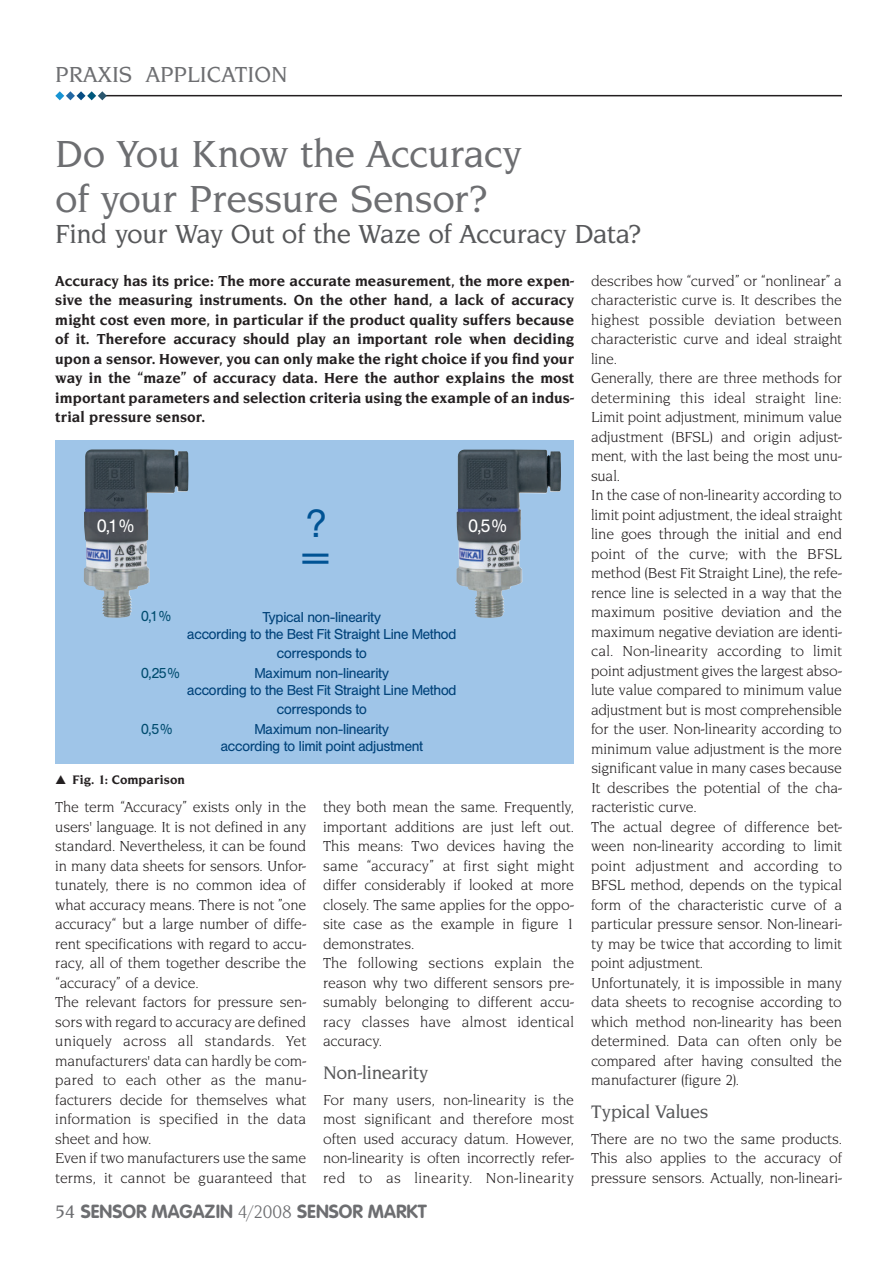
<style>
.page{position:relative;width:893px;height:1263px;background:#fff}
.page>*{position:absolute;margin:0;border:0;box-sizing:border-box;transform-origin:0 0}
.t1{font:500 39px/45px "Novarese Itc T";letter-spacing:-.01em;color:#6d6e71}
.t2{font:39px/33px "Hel Reg";color:#005394}
.t3{font:500 27px "Novarese Itc T";letter-spacing:-.015em;color:#57585a}
.t4{font:500 22.5px "Novarese Itc T";color:#6d6e71}
.t5{font:700 18.75px "VAG Rounded";color:#6d6e71}
.t6{font:500 18.75px "Novarese Itc T";letter-spacing:-.01em;color:#57585a}
.t7{font:17.7px "Hel Reg";color:#fff}
.t8{font:15px/19.5px "Novarese Itc T";letter-spacing:-.005em;color:#231f20}
.t9{font:700 15px/19.5px "Novarese Itc T";letter-spacing:.005em;color:#231f20;text-align:justify}
.t10{font:14.25px/19.6px "Hel Reg";letter-spacing:.005em;color:#004279;text-align:center}
.t11{font:14.25px "Hel Reg";color:#004c6f}
.t12{font:700 12.75px "Novarese Itc T";letter-spacing:.01em;color:#231f20}
.s1{font-family:"Novarese Itc T";font-weight:500}
.s2{font-family:"Novarese Itc T";font-weight:400;color:#6c6d70}
</style>
<div class="page">
<hr style="left:102px;top:95px;width:740px;height:1px;background:#231f20">
<svg style="left:55px;top:91px;width:52px;height:9px"></svg>
<div style="left:55px;top:440px;width:519px;height:323px;background:#9fc5e8"></div>
<img style="left:84px;top:449px;width:104px;height:169px">
<img style="left:456px;top:450px;width:105px;height:168px">
<h3 class="t4" style="left:55px;top:65px;width:234px">PRAXIS APPLICATION</h3>
<h1 class="t1" style="left:55px;top:133px;width:468px">Do You Know the Accuracy of your Pressure Sensor?</h1>
<h2 class="t3" style="left:55px;top:222px;width:588px">Find your Way Out of the Waze of Accuracy Data?</h2>
<p class="t9" style="left:55px;top:272px;width:520px">Accuracy has its price: The more accurate measurement, the more expen&shy;sive the measuring instruments. On the other hand, a lack of accuracy might cost even more, in particular if the product quality suffers because of it. Therefore accuracy should play an important role when deciding upon a sensor. However, you can only make the right choice if you find your way in the “maze” of accuracy data. Here the author explains the most important parameters and selection criteria using the example of an indus&shy;trial pressure sensor.</p>
<p class="t8" style="left:591px;top:272px;width:252px">de scribes how “curved” or “nonlinear” a characteristic curve is. It describes the highest possible deviation between characteristic curve and ideal straight line.<br>Generally, there are three methods for determining this ideal straight line:<br>Limit point adjustment, minimum value ad justment (BFSL) and origin adjust&shy;ment, with the last being the most unu&shy;sual.<br>In the case of non-linearity according to limit point adjustment, the ideal straight line goes through the initial and end point of the curve; with the BFSL method (Best Fit Straight Line), the refe&shy;rence line is selected in a way that the maximum positive deviation and the maximum negative deviation are identi&shy;cal. Non-linearity according to limit point adjustment gives the largest abso&shy;lute value compared to minimum value adjustment but is most comprehensible for the user. Non-linearity according to minimum value adjustment is the more significant value in many cases because It describes the potential of the cha&shy;racteristic curve.<br>The actual degree of difference bet&shy;ween non-linearity according to limit point adjustment and according to BFSL method, depends on the typical form of the characteristic curve of a particular pressure sensor. Non-lineari&shy;ty may be twice that according to limit point adjustment.<br>Unfortunately, it is impossible in many data sheets to recognise according to which method non-linearity has been determined. Data can often only be compared after having consulted the manufacturer (figure 2).</p>
<p class="t6" style="left:591px;top:1103px;width:119px">Typical Values</p>
<p class="t8" style="left:591px;top:1130px;width:252px;text-align:justify">There are no two the same products.<br>This also applies to the accuracy of pressure sensors. Actually, non-lineari-</p>
<h1 class="t2" style="left:304px;top:509px;width:26px">? =</h1>
<p class="t7" style="left:97px;top:519px;width:38px">0,1 %</p>
<p class="t7" style="left:469px;top:519px;width:40px">0,5 %</p>
<p class="t11" style="left:141px;top:611px;width:31px">0,1 %</p>
<p class="t10" style="left:188px;top:610px;width:270px;line-height:16.5px">Typical non-linearity<br>according to the Best Fit Straight Line Method</p>
<p class="t10" style="left:255px;top:644px;width:136px">corresponds to<br>Maximum non-linearity</p>
<p class="t10" style="left:188px;top:681px;width:270px">according to the Best Fit Straight Line Method corresponds to<br>Maximum non-linearity</p>
<p class="t10" style="left:221px;top:737px;width:203px">according to limit point adjustment</p>
<p class="t11" style="left:141px;top:668px;width:40px">0,25 %</p>
<p class="t11" style="left:141px;top:724px;width:32px">0,5 %</p>
<p class="t12" style="left:72px;top:774px;width:114px">Fig. 1: Comparison</p>
<p class="t8" style="left:55px;top:798px;width:252px">The term “Accuracy” exists only in the users' language. It is not defined in any standard. Nevertheless, it can be found in many data sheets for sensors. Unfor&shy;tunately, there is no common idea of what accuracy means. There is not ”one accuracy“ but a large number of diffe&shy;rent specifications with regard to accu&shy;racy, all of them together describe the “accuracy” of a device.<br>The relevant factors for pressure sen&shy;sors with regard to accuracy are defined uniquely across all standards. Yet manufacturers' data can hardly be com&shy;pared to each other as the manu&shy;facturers decide for themselves what information is specified in the data sheet and how.<br>Even if two manufacturers use the same terms, it cannot be guaranteed that</p>
<p class="t8" style="left:323px;top:798px;width:252px">they both mean the same. Frequently, important additions are just left out.<br>This means: Two devices having the same “accuracy” at first sight might differ considerably if looked at more closely. The same applies for the oppo&shy;site case as the example in figure 1 demonstrates.<br>The following sections explain the reason why two different sensors pre&shy;sumably belonging to different accu&shy;racy classes have almost identical accuracy.</p>
<p class="t6" style="left:323px;top:1064px;width:107px">Non-linearity</p>
<p class="t8" style="left:323px;top:1091px;width:252px;text-align:justify">For many users, non-linearity is the most significant and therefore most often used accuracy datum. However, non-linearity is often incorrectly refer&shy;red to as linearity. Non-linearity</p>
<p class="t5" style="left:55px;top:1204px;width:373px"><span class="s1">54</span> SENSOR MAGAZIN <span class="s2">4/2008</span> SENSOR MARKT</p>
</div>
